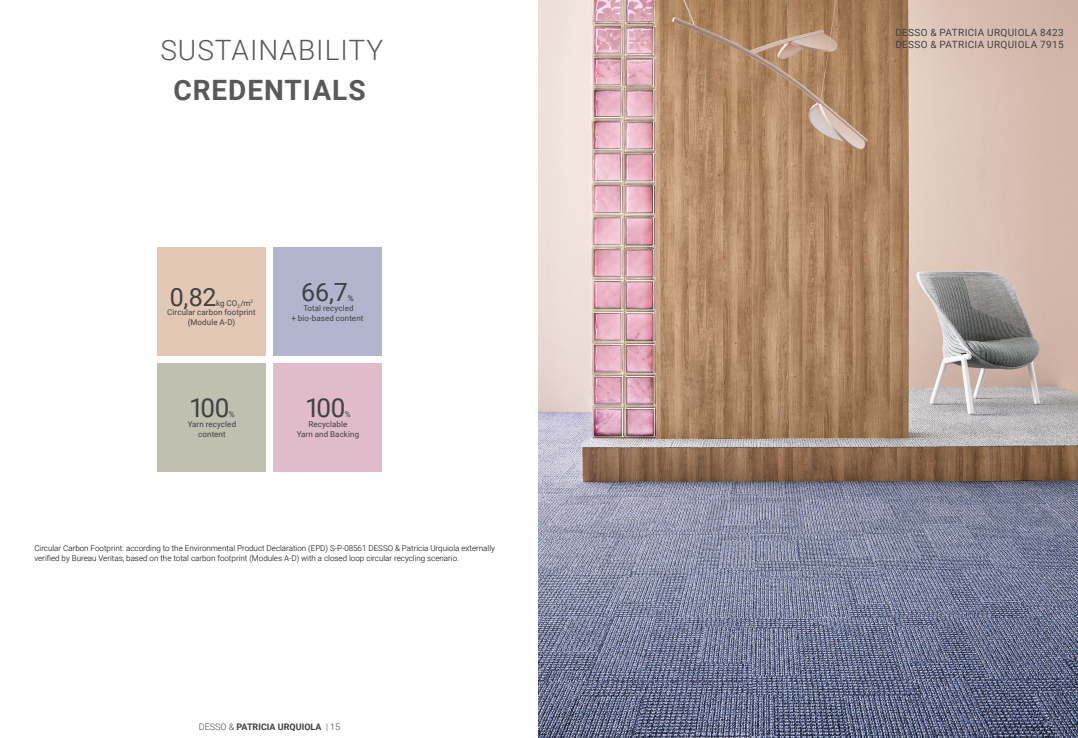
<style>
.page{position:relative;width:1078px;height:738px;background:#fff}
.page>*{position:absolute;margin:0;border:0;box-sizing:border-box;transform-origin:0 0}
.t1{font:300 28px "Roboto";letter-spacing:.035em;color:#58595b}
.t2{font:700 28px "Roboto";letter-spacing:.035em;color:#58595b}
.t3{font:26px "Roboto";letter-spacing:-.07em;color:#414042}
.t4{font:25px "Roboto";color:#414042}
.t5{font:10px/12px "Roboto";letter-spacing:.035em;color:#414042}
.t6{font:700 9px "Roboto";color:#414042}
.t7{font:300 8px/9.6px "Roboto";color:#000}
.t8{font:8px/9.6px "Roboto";letter-spacing:.01em;color:#414042;text-align:center}
.t9{font:500 8px "Roboto";color:#414042}
.s1{font-weight:300}
</style>
<div class="page">
<div style="left:157px;top:246px;width:109px;height:109px;background:#e3c9b5"></div>
<div style="left:273px;top:246px;width:109px;height:109px;background:#b2b5ce"></div>
<div style="left:157px;top:362px;width:109px;height:109px;background:#bfc0b0"></div>
<div style="left:273px;top:362px;width:109px;height:109px;background:#e0bbc9"></div>
<img style="left:539px;top:0;width:538px;height:737px">
<h1 class="t1" style="left:160px;top:30px;width:224px">SUSTAINABILITY</h1>
<h1 class="t2" style="left:173px;top:70px;width:194px">CREDENTIALS</h1>
<h3 class="t4" style="left:170px;top:279px;width:48px">0,82</h3>
<p class="t8" style="left:216px;top:297px;width:39px">kg CO<sub>2</sub>/m<sup>2</sup></p>
<p class="t8" style="left:167px;top:307px;width:90px">Circular carbon footprint</p>
<p class="t8" style="left:188px;top:317px;width:49px">(Module A-D)</p>
<h3 class="t4" style="left:301px;top:275px;width:48px">66,7</h3>
<p class="t9" style="left:348px;top:293px;width:7px">%</p>
<p class="t8" style="left:291px;top:303px;width:73px">Total recycled<br>+ bio-based content</p>
<h2 class="t3" style="left:189px;top:389px;width:42px">100</h2>
<p class="t8" style="left:229px;top:409px;width:7px">%</p>
<p class="t8" style="left:188px;top:418px;width:50px">Yarn recycled</p>
<p class="t8" style="left:198px;top:428px;width:29px">content</p>
<h2 class="t3" style="left:305px;top:389px;width:42px">100</h2>
<p class="t8" style="left:345px;top:409px;width:7px">%</p>
<p class="t8" style="left:308px;top:418px;width:41px">Recyclable</p>
<p class="t8" style="left:297px;top:428px;width:64px">Yarn and Backing</p>
<p class="t7" style="left:34px;top:542px;width:462px">Circular Carbon Footprint: according to the Environmental Product Declaration (EPD) S-P-08561 DESSO &amp; Patricia Urquiola externally verified by Bureau Veritas, based on the total carbon footprint (Modules A-D) with a closed loop circular recycling scenario.</p>
<p class="t6" style="left:199px;top:719px;width:143px"><span class="s1">DESSO &amp;</span> PATRICIA URQUIOLA <span class="s1">| 15</span></p>
<p class="t5" style="left:895px;top:26px;width:170px">DESSO &amp; PATRICIA URQUIOLA 8423<br>DESSO &amp; PATRICIA URQUIOLA 7915</p>
</div>
